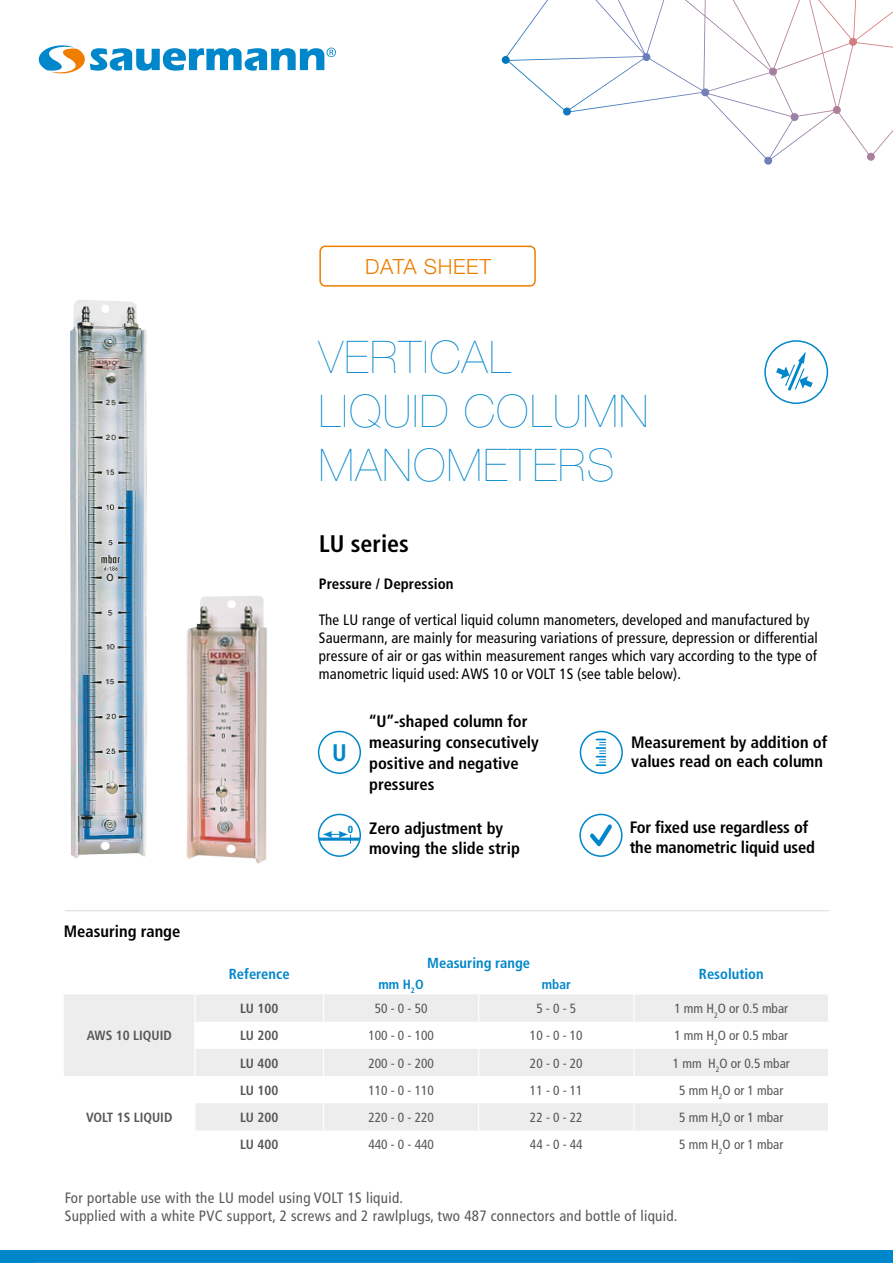
<style>
.page{position:relative;width:893px;height:1263px;background:#fff}
.page>*{position:absolute;margin:0;border:0;box-sizing:border-box;transform-origin:0 0}
.t1{font:200 45px/54px "Helvetica Neue LT Std";letter-spacing:.03em;color:#0086ca}
.t2{font:700 condensed 24px "Frutiger LT Std";color:#000}
.t3{font:700 condensed 24px "Frutiger LT Std";color:#0086ca}
.t4{font:300 21px "Helvetica Neue LT Std";letter-spacing:.03em;color:#ef7d00}
.t5{font:700 condensed 16.5px/19.8px "Frutiger LT Std";color:#000}
.t6{font:condensed 15px/18px "Frutiger LT Std";letter-spacing:.01em;color:#000}
.t7{font:condensed 15px/18px "Frutiger LT Std";letter-spacing:.02em;color:#575756}
.t8{font:700 condensed 15px "Frutiger LT Std";color:#000}
.t9{font:700 condensed 14.55px "Frutiger LT Std";color:#0086ca}
.t10{font:condensed 13.35px "Frutiger LT Std";color:#575756}
.t11{font:700 condensed 13.35px "Frutiger LT Std";color:#575756}
.t12{font:700 condensed 13.35px "Frutiger LT Std";color:#0086ca}
.t13{font:900 condensed 10.2px "Frutiger LT Std";color:#0086ca}
</style>
<div class="page">
<svg style="left:502px;top:0;width:391px;height:165px"></svg>
<img style="left:70px;top:300px;width:197px;height:563px">
<div style="left:0;top:1251px;width:893px;height:12px;background:#0086ca"></div>
<div style="left:319px;top:246px;width:217px;height:41px;border:2px solid #ef7d00;border-radius:5px"></div>
<hr style="left:34px;top:1262px;width:765px;height:1px;background:#dadada">
<hr style="left:65px;top:910px;width:764px;height:1px;background:#dadada">
<svg style="left:38px;top:45px;width:298px;height:29px"></svg>
<div style="left:764px;top:340px;width:64px;height:64px;border:2px solid #0086ca;border-radius:50%"></div>
<svg style="left:776px;top:352px;width:37px;height:39px"></svg>
<div style="left:580px;top:731px;width:43px;height:43px;border:2px solid #0086ca;border-radius:50%"></div>
<svg style="left:596px;top:739px;width:10px;height:27px"></svg>
<div style="left:579px;top:814px;width:43px;height:43px;border:2px solid #0086ca;border-radius:50%"></div>
<svg style="left:590px;top:824px;width:22px;height:22px"></svg>
<svg style="left:64px;top:995px;width:764px;height:135px;fill:#ededed"></svg>
<hr style="left:633px;top:994px;width:2px;height:28px;background:#fff">
<hr style="left:633px;top:1022px;width:2px;height:27px;background:#fff">
<hr style="left:633px;top:1049px;width:2px;height:27px;background:#fff">
<hr style="left:633px;top:1076px;width:2px;height:27px;background:#fff">
<hr style="left:633px;top:1103px;width:2px;height:27px;background:#fff">
<svg style="left:194px;top:995px;width:1px;height:135px"></svg>
<svg style="left:323px;top:995px;width:310px;height:135px"></svg>
<div style="left:318px;top:731px;width:43px;height:43px;border:2px solid #0086ca;border-radius:50%"></div>
<div style="left:318px;top:814px;width:43px;height:43px;border:2px solid #0086ca;border-radius:50%"></div>
<hr style="left:319px;top:838px;width:41px;height:3px;background:#0086ca">
<svg style="left:323px;top:831px;width:28px;height:12px"></svg>
<h3 class="t4" style="left:365px;top:254px;width:127px">DATA SHEET</h3>
<h1 class="t1" style="left:319px;top:330px;width:331px">VERTICAL<br>LIQUID COLUMN<br>MANOMETERS</h1>
<h2 class="t2" style="left:319px;top:530px;width:91px">LU series</h2>
<p class="t8" style="left:319px;top:575px;width:136px">Pressure / Depression</p>
<p class="t6" style="left:319px;top:611px;width:500px">The LU range of vertical liquid column manometers, developed and manufactured by Sauermann, are mainly for measuring variations of pressure, depression or differential pressure of air or gas within measurement ranges which vary according to the type of manometric liquid used: AWS 10 or VOLT 1S (see table below).</p>
<p class="t5" style="left:64px;top:922px;width:118px">Measuring range</p>
<p class="t11" style="left:87px;top:1028px;width:87px">AWS 10 LIQUID</p>
<p class="t11" style="left:86px;top:1109px;width:88px">VOLT 1S LIQUID</p>
<p class="t9" style="left:229px;top:965px;width:62px">Reference</p>
<h2 class="t3" style="left:332px;top:739px;width:16px">U</h2>
<p class="t13" style="left:348px;top:823px;width:7px">0</p>
<p class="t5" style="left:369px;top:711px;width:171px;line-height:21px">‘‘U’’-shaped column for measuring consecutively positive and negative pressures</p>
<p class="t5" style="left:369px;top:818px;width:152px">Zero adjustment by moving the slide strip</p>
<p class="t9" style="left:427px;top:954px;width:104px">Measuring range</p>
<p class="t12" style="left:379px;top:976px;width:47px">mm H<sub>2</sub>O</p>
<p class="t12" style="left:542px;top:976px;width:30px">mbar</p>
<p class="t5" style="left:631px;top:732px;width:198px">Measurement by addition of values read on each column</p>
<p class="t5" style="left:630px;top:818px;width:187px">For fixed use regardless of the manometric liquid used</p>
<p class="t9" style="left:699px;top:965px;width:66px">Resolution</p>
<p class="t11" style="left:240px;top:1000px;width:40px">LU 100</p>
<p class="t10" style="left:375px;top:1001px;width:54px">50 - 0 - 50</p>
<p class="t10" style="left:536px;top:1001px;width:41px">5 - 0 - 5</p>
<p class="t10" style="left:674px;top:1001px;width:115px">1 mm H<sub>2</sub>O or 0.5 mbar</p>
<p class="t11" style="left:240px;top:1028px;width:40px">LU 200</p>
<p class="t10" style="left:368px;top:1028px;width:67px">100 - 0 - 100</p>
<p class="t10" style="left:530px;top:1028px;width:54px">10 - 0 - 10</p>
<p class="t10" style="left:674px;top:1028px;width:115px">1 mm H<sub>2</sub>O or 0.5 mbar</p>
<p class="t11" style="left:240px;top:1055px;width:40px">LU 400</p>
<p class="t10" style="left:368px;top:1055px;width:67px">200 - 0 - 200</p>
<p class="t10" style="left:530px;top:1055px;width:54px">20 - 0 - 20</p>
<p class="t10" style="left:673px;top:1055px;width:119px">1 mm H<sub>2</sub>O or 0.5 mbar</p>
<p class="t11" style="left:240px;top:1082px;width:40px">LU 100</p>
<p class="t10" style="left:368px;top:1082px;width:67px">110 - 0 - 110</p>
<p class="t10" style="left:530px;top:1082px;width:54px">11 - 0 - 11</p>
<p class="t10" style="left:679px;top:1082px;width:106px">5 mm H<sub>2</sub>O or 1 mbar</p>
<p class="t11" style="left:240px;top:1109px;width:40px">LU 200</p>
<p class="t10" style="left:368px;top:1109px;width:67px">220 - 0 - 220</p>
<p class="t10" style="left:530px;top:1109px;width:54px">22 - 0 - 22</p>
<p class="t10" style="left:679px;top:1109px;width:106px">5 mm H<sub>2</sub>O or 1 mbar</p>
<p class="t11" style="left:240px;top:1136px;width:40px">LU 400</p>
<p class="t10" style="left:368px;top:1137px;width:67px">440 - 0 - 440</p>
<p class="t10" style="left:530px;top:1137px;width:54px">44 - 0 - 44</p>
<p class="t10" style="left:679px;top:1137px;width:106px">5 mm H<sub>2</sub>O or 1 mbar</p>
<p class="t7" style="left:65px;top:1189px;width:614px">For portable use with the LU model using VOLT 1S liquid.<br>Supplied with a white PVC support, 2 screws and 2 rawlplugs, two 487 connectors and bottle of liquid.</p>
</div>
